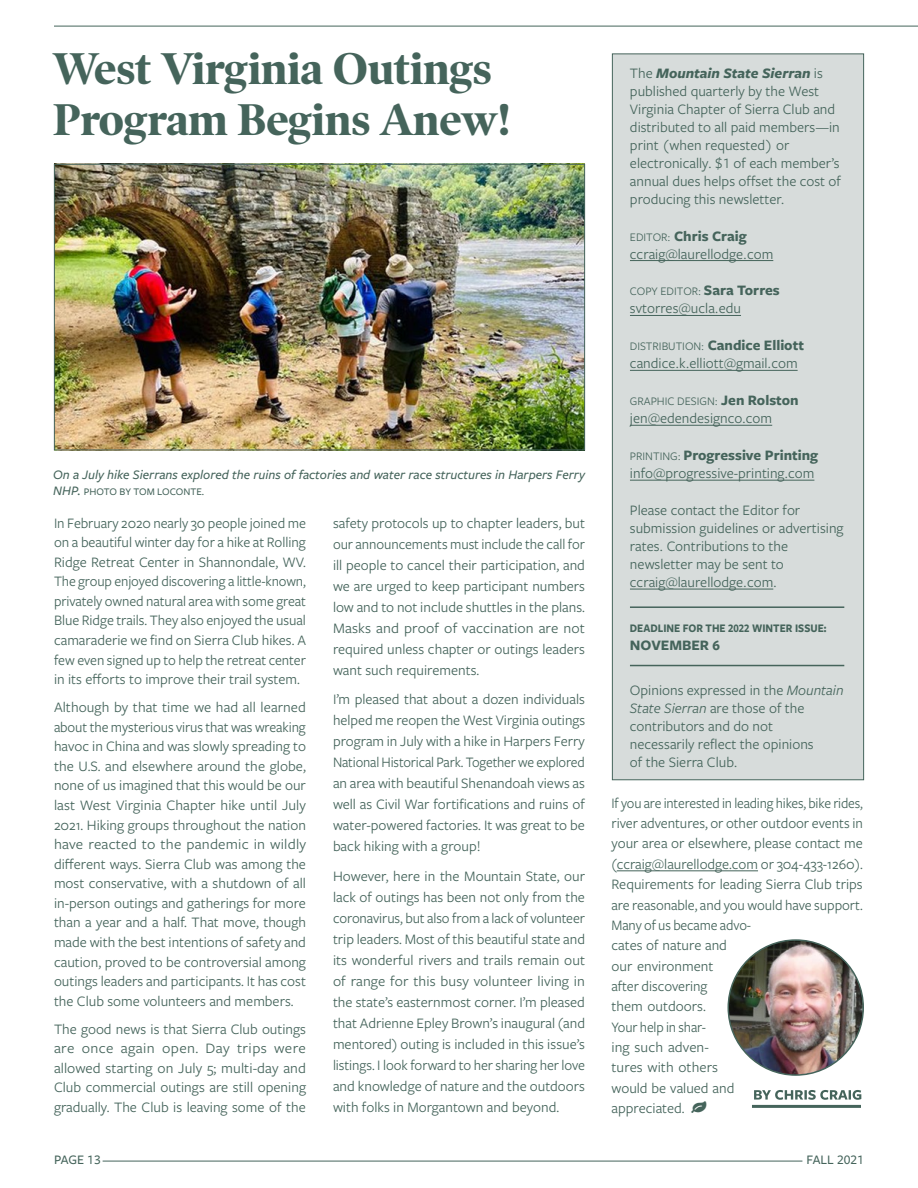
<style>
.page{position:relative;width:918px;height:1188px;background:#fff}
.page>*{position:absolute;margin:0;border:0;box-sizing:border-box;transform-origin:0 0}
.t1{font:700 45px/51px "Poynter OS Disp";color:#45645b}
.t2{font:15px/19.5px "Freight Sans Pro";color:#45645b}
.t3{font:15px/20.4px "Freight Sans Pro";color:#45645b;scale:.95 1}
.t4{font:700 15px "Freight Sans Pro";color:#45645b}
.t5{font:italic 500 13.5px "Freight Sans Pro";color:#45645b}
.t6{font:500 13.5px "Freight Sans Pro";color:#45645b}
.t7{font:12px "Freight Sans Pro";color:#45645b}
.t8{font:700 12px "Freight Sans Pro";color:#45645b;scale:.9 1}
.t9{font:500 10.5px "Freight Sans Pro";color:#45645b}
.s1{font-style:italic;font-size:13.5px}
.s2{font-weight:700;font-style:italic}
.s3{font-size:12px}
.s4{font-weight:700}
.s5{font-weight:700;font-size:15px}
.s6{font-style:italic}
</style>
<div class="page">
<hr style="left:103px;top:1161px;width:699px;height:1px;background:#45645b">
<hr style="left:54px;top:26px;width:864px;height:1px;background:#45645b">
<div style="left:612px;top:54px;width:252px;height:726px;background:#d7dcdb;border:1px solid #45645b"></div>
<hr style="left:630px;top:260px;width:143px;height:1px;background:#45645b">
<hr style="left:630px;top:315px;width:111px;height:1px;background:#45645b">
<hr style="left:630px;top:370px;width:168px;height:1px;background:#45645b">
<hr style="left:630px;top:425px;width:142px;height:1px;background:#45645b">
<hr style="left:630px;top:480px;width:184px;height:1px;background:#45645b">
<hr style="left:630px;top:589px;width:143px;height:1px;background:#45645b">
<hr style="left:630px;top:665px;width:214px;height:1px;background:#45645b">
<hr style="left:630px;top:606px;width:214px;height:2px;background:#45645b">
<hr style="left:617px;top:871px;width:141px;height:1px;background:#45645b">
<svg style="left:754px;top:1090px;width:107px;height:10px"></svg>
<hr style="left:752px;top:1105px;width:109px;height:3px;background:#45645b">
<img style="left:728px;top:940px;width:135px;height:135px;border-radius:68px">
<img style="left:56px;top:166px;width:527px;height:282px">
<div style="left:54px;top:164px;width:531px;height:286px;border:1px solid #45645b"></div>
<h1 class="t1" style="left:53px;top:43px;width:459px">West Virginia Outings<br>Program Begins Anew!</h1>
<p class="t5" style="left:53px;top:465px;width:533px">On a July hike Sierrans explored the ruins of factories and water race structures in Harpers Ferry</p>
<p class="t9" style="left:53px;top:485px;width:152px"><span class="s1">NHP.</span> PHOTO BY TOM LOCONTE.</p>
<p class="t2" style="left:54px;top:512px;width:254px;text-align:justify">In February 2020 nearly 30 people joined me on a beautiful winter day for a hike at Rolling Ridge Retreat Center in Shannondale, WV.<br>The group enjoyed discovering a little-known, privately owned natural area with some great Blue Ridge trails. They also enjoyed the usual camaraderie we find on Sierra Club hikes. A few even signed up to help the retreat center in its efforts to improve their trail system.</p>
<p class="t2" style="left:54px;top:697px;width:254px;text-align:justify">Although by that time we had all learned about the mysterious virus that was wreaking havoc in China and was slowly spreading to the U.S. and elsewhere around the globe, none of us imagined that this would be our last West Virginia Chapter hike until July 2021. Hiking groups throughout the nation have reacted to the pandemic in wildly different ways. Sierra Club was among the most conservative, with a shutdown of all in-person outings and gatherings for more than a year and a half. That move, though made with the best intentions of safety and caution, proved to be controversial among outings leaders and participants. It has cost the Club some volunteers and members.</p>
<p class="t2" style="left:54px;top:1019px;width:254px;text-align:justify">The good news is that Sierra Club outings are once again open. Day trips were allowed starting on July 5; multi-day and Club commercial outings are still opening gradually. The Club is leaving some of the</p>
<p class="t2" style="left:333px;top:512px;width:254px;line-height:21px;text-align:justify">safety protocols up to chapter leaders, but our announcements must include the call for ill people to cancel their participation, and we are urged to keep participant numbers low and to not include shuttles in the plans.<br>Masks and proof of vaccination are not required unless chapter or outings leaders want such requirements.</p>
<p class="t2" style="left:333px;top:688px;width:254px;line-height:21px;text-align:justify">I’m pleased that about a dozen individuals helped me reopen the West Virginia outings program in July with a hike in Harpers Ferry National Historical Park. Together we explored an area with beautiful Shenandoah views as well as Civil War fortifications and ruins of water-powered factories. It was great to be back hiking with a group!</p>
<p class="t2" style="left:333px;top:865px;width:254px;line-height:21px;text-align:justify">However, here in the Mountain State, our lack of outings has been not only from the coronavirus, but also from a lack of volunteer trip leaders. Most of this beautiful state and its wonderful rivers and trails remain out of range for this busy volunteer living in the state’s easternmost corner. I’m pleased that Adrienne Epley Brown’s inaugural (and mentored) outing is included in this issue’s listings. I look forward to her sharing her love and knowledge of nature and the outdoors with folks in Morgantown and beyond.</p>
<p class="t2" style="left:630px;top:63px;width:213px;line-height:18px">The <span class="s2">Mountain State Sierran</span> is published quarterly by the West<br>Virginia Chapter of Sierra Club and distributed to all paid members—in print (when requested) or electronically. $1 of each member’s annual dues helps offset the cost of producing this newsletter.</p>
<p class="t2" style="left:630px;top:226px;width:145px;line-height:18px"><span class="s3">EDITOR:</span> <span class="s4">Chris Craig </span>ccraig@laurellodge.com</p>
<p class="t7" style="left:630px;top:284px;width:151px">COPY EDITOR: <span class="s5">Sara Torres</span></p>
<p class="t2" style="left:630px;top:298px;width:113px">svtorres@ucla.edu</p>
<p class="t2" style="left:630px;top:336px;width:176px;line-height:18px"><span class="s3">DISTRIBUTION:</span> <span class="s4">Candice Elliott </span>candice.k.elliott@gmail.com</p>
<p class="t7" style="left:630px;top:393px;width:170px">GRAPHIC DESIGN: <span class="s5">Jen Rolston</span></p>
<p class="t2" style="left:630px;top:408px;width:144px">jen@edendesignco.com</p>
<p class="t2" style="left:630px;top:446px;width:190px;line-height:18px"><span class="s3">PRINTING:</span> <span class="s4">Progressive Printing </span>info@progressive-printing.com</p>
<p class="t2" style="left:630px;top:501px;width:215px;line-height:18px">Please contact the Editor for submission guidelines or advertising rates. Contributions to the newsletter may be sent to ccraig@laurellodge.com.</p>
<p class="t8" style="left:630px;top:620px;width:220px">DEADLINE FOR THE 2022 WINTER ISSUE:</p>
<p class="t4" style="left:630px;top:635px;width:92px">NOVEMBER 6</p>
<p class="t2" style="left:630px;top:681px;width:215px;line-height:18px">Opinions expressed in the <span class="s6">Mountain<br>State Sierran</span> are those of the contributors and do not<br>necessarily reflect the opinions<br>of the Sierra Club.</p>
<p class="t3" style="left:612px;top:792px;width:266px">If you are interested in leading hikes, bike rides, river adventures, or other outdoor events in your area or elsewhere, please contact me (ccraig@laurellodge.com or 304-433-1260).<br>Requirements for leading Sierra Club trips are reasonable, and you would have support.<br>Many of us became advo-<br>cates of nature and<br>our environment<br>after discovering<br>them outdoors.<br>Your help in shar-<br>ing such adven-<br>tures with others<br>would be valued and<br>appreciated. ●</p>
<p class="t6" style="left:54px;top:1151px;width:48px">PAGE 13</p>
<p class="t6" style="left:807px;top:1151px;width:59px">FALL 2021</p>
</div>
